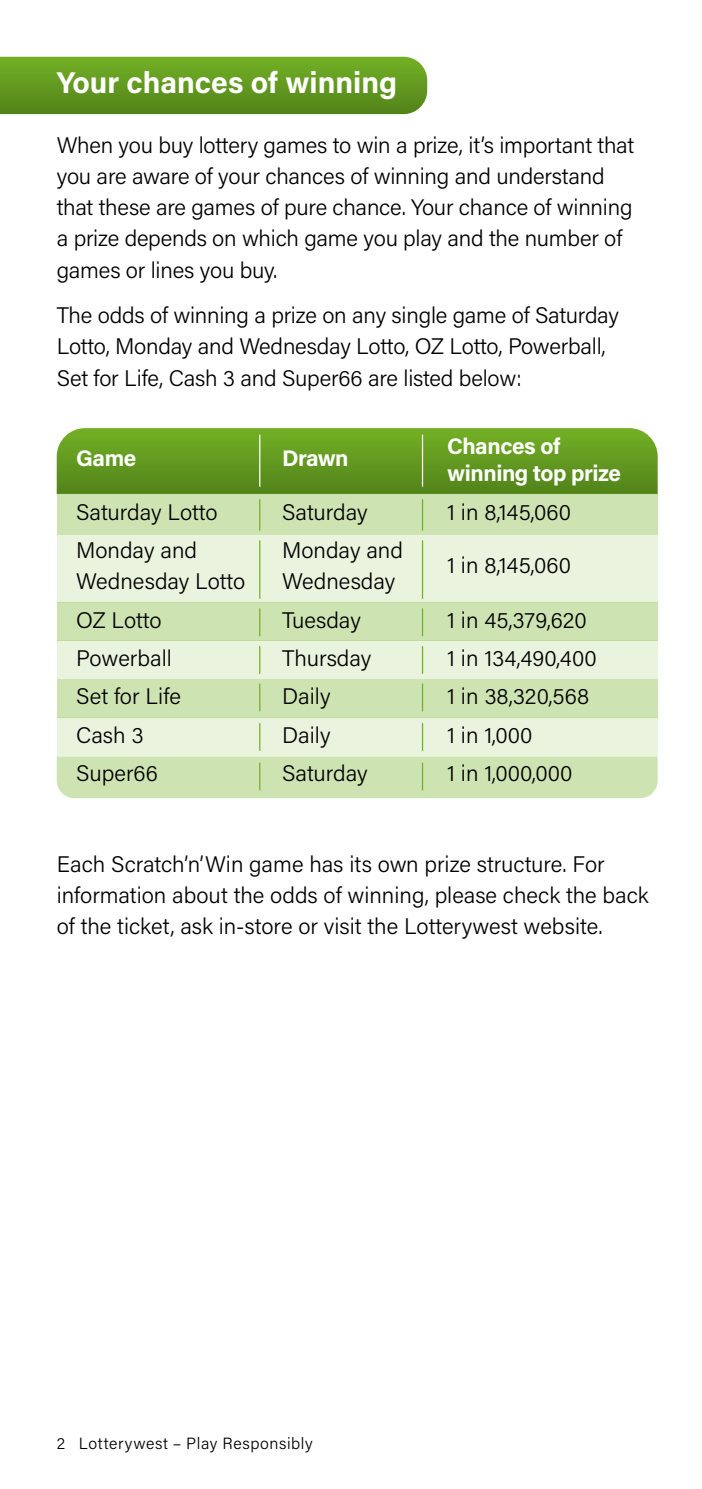
<style>
.page{position:relative;width:702px;height:1489px;background:#fff}
.page>*{position:absolute;margin:0;border:0;box-sizing:border-box;transform-origin:0 0}
.t1{font:700 30px "Acumin Pro";color:#fff}
.t2{font:300 22.5px/31.2px "Acumin Pro";letter-spacing:-.005em;color:#000}
.t3{font:700 22.5px/27.5px "Acumin Pro";letter-spacing:-.02em;color:#fff}
.t4{font:300 16.25px "Acumin Pro";letter-spacing:.035em;color:#000}
</style>
<div class="page">
<svg style="left:0;top:57px;width:427px;height:57px;background:#639a21"></svg>
<div style="left:57px;top:756px;width:600px;height:42px;background:#cee3b2"></div>
<svg style="left:57px;top:428px;width:600px;height:65px;background:#649a22"></svg>
<div style="left:57px;top:493px;width:600px;height:42px;background:#cee3b2"></div>
<div style="left:57px;top:602px;width:600px;height:38px;background:#cee3b2"></div>
<div style="left:57px;top:535px;width:600px;height:67px;background:#eaf3de"></div>
<div style="left:57px;top:640px;width:600px;height:39px;background:#eaf3de"></div>
<div style="left:57px;top:679px;width:600px;height:38px;background:#cee3b2"></div>
<div style="left:57px;top:717px;width:600px;height:39px;background:#eaf3de"></div>
<hr style="left:259px;top:499px;width:1px;height:31px;background:#73b025">
<hr style="left:259px;top:540px;width:1px;height:58px;background:#73b025">
<svg style="left:259px;top:609px;width:1px;height:26px"></svg>
<svg style="left:259px;top:684px;width:1px;height:27px"></svg>
<svg style="left:259px;top:723px;width:1px;height:27px"></svg>
<svg style="left:259px;top:763px;width:1px;height:27px"></svg>
<svg style="left:259px;top:646px;width:1px;height:27px"></svg>
<hr style="left:259px;top:435px;width:1px;height:51px;background:#fff">
<hr style="left:422px;top:499px;width:1px;height:31px;background:#73b025">
<hr style="left:422px;top:540px;width:1px;height:58px;background:#73b025">
<svg style="left:422px;top:609px;width:1px;height:26px"></svg>
<svg style="left:422px;top:684px;width:1px;height:27px"></svg>
<svg style="left:422px;top:723px;width:1px;height:27px"></svg>
<svg style="left:422px;top:763px;width:1px;height:27px"></svg>
<svg style="left:422px;top:646px;width:1px;height:27px"></svg>
<hr style="left:422px;top:435px;width:1px;height:51px;background:#fff">
<h1 class="t1" style="left:57px;top:61px;width:342px">Your chances of winning</h1>
<p class="t2" style="left:57px;top:128px;width:579px">When you buy lottery games to win a prize, it’s important that you are aware of your chances of winning and understand that these are games of pure chance. Your chance of winning a prize depends on which game you play and the number of games or lines you buy.</p>
<p class="t2" style="left:57px;top:299px;width:563px">The odds of winning a prize on any single game of Saturday<br>Lotto, Monday and Wednesday Lotto, OZ Lotto, Powerball,<br>Set for Life, Cash 3 and Super66 are listed below:</p>
<p class="t3" style="left:76px;top:444px;width:62px">Game</p>
<p class="t3" style="left:282px;top:444px;width:68px">Drawn</p>
<p class="t3" style="left:447px;top:431px;width:175px">Chances of winning top prize</p>
<p class="t2" style="left:76px;top:495px;width:143px">Saturday Lotto</p>
<p class="t2" style="left:282px;top:495px;width:87px">Saturday</p>
<p class="t2" style="left:447px;top:495px;width:125px">1 in 8,145,060</p>
<p class="t2" style="left:76px;top:533px;width:122px">Monday and</p>
<p class="t2" style="left:282px;top:533px;width:122px">Monday and</p>
<p class="t2" style="left:447px;top:548px;width:125px">1 in 8,145,060</p>
<p class="t2" style="left:76px;top:565px;width:171px">Wednesday Lotto</p>
<p class="t2" style="left:282px;top:565px;width:115px">Wednesday</p>
<p class="t2" style="left:76px;top:603px;width:87px">OZ Lotto</p>
<p class="t2" style="left:282px;top:603px;width:80px">Tuesday</p>
<p class="t2" style="left:447px;top:603px;width:141px">1 in 45,379,620</p>
<p class="t2" style="left:76px;top:641px;width:97px">Powerball</p>
<p class="t2" style="left:282px;top:641px;width:91px">Thursday</p>
<p class="t2" style="left:447px;top:641px;width:151px">1 in 134,490,400</p>
<p class="t2" style="left:76px;top:680px;width:106px">Set for Life</p>
<p class="t2" style="left:282px;top:680px;width:50px">Daily</p>
<p class="t2" style="left:447px;top:680px;width:143px">1 in 38,320,568</p>
<p class="t2" style="left:76px;top:718px;width:69px">Cash 3</p>
<p class="t2" style="left:282px;top:718px;width:50px">Daily</p>
<p class="t2" style="left:447px;top:718px;width:87px">1 in 1,000</p>
<p class="t2" style="left:76px;top:756px;width:83px">Super66</p>
<p class="t2" style="left:282px;top:756px;width:87px">Saturday</p>
<p class="t2" style="left:447px;top:756px;width:127px">1 in 1,000,000</p>
<p class="t2" style="left:57px;top:847px;width:593px">Each Scratch’n’Win game has its own prize structure. For information about the odds of winning, please check the back of the ticket, ask in-store or visit the Lotterywest website.</p>
<p class="t4" style="left:57px;top:1432px;width:257px">2 Lotterywest – Play Responsibly</p>
</div>
